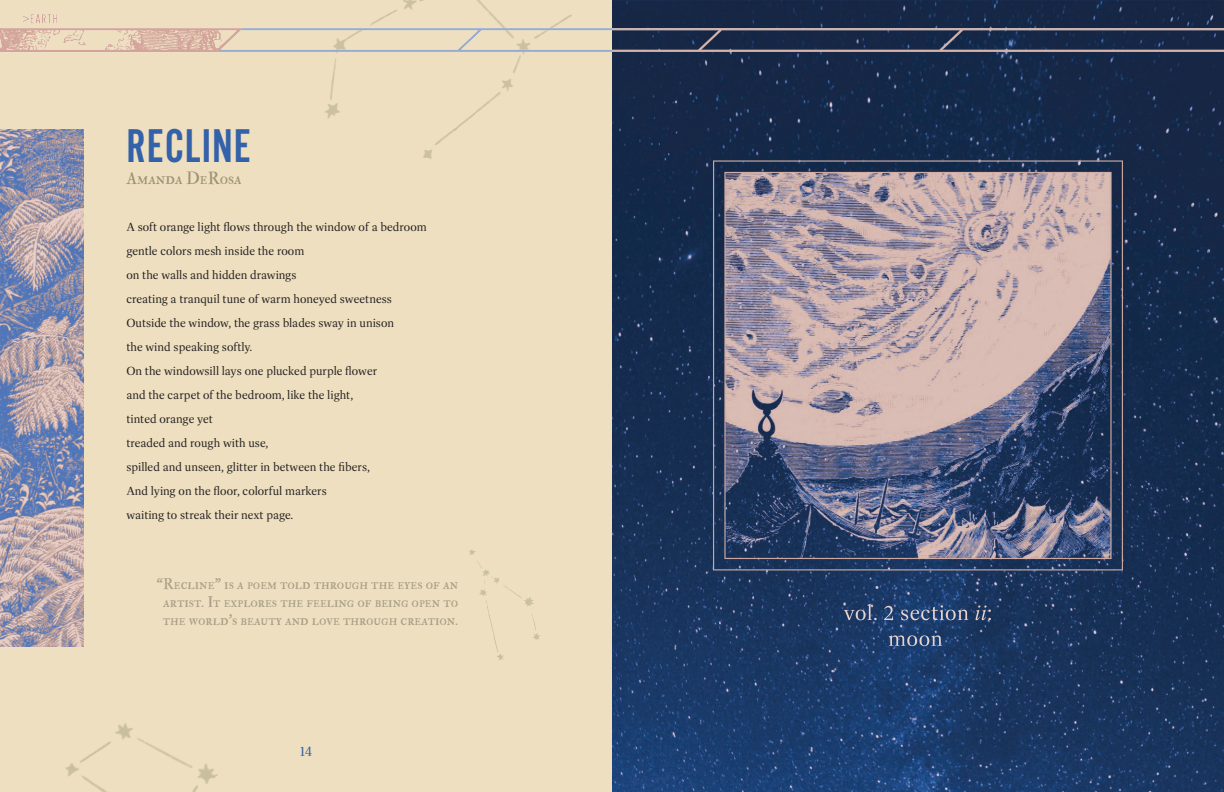
<style>
.page{position:relative;width:1224px;height:792px;background:#fff}
.page>*{position:absolute;margin:0;border:0;box-sizing:border-box;transform-origin:0 0}
.t1{font:49.2px "Alternate Got No 2 D";letter-spacing:.02em;color:#3361aa}
.t2{font:17px "IM FELL Double Pica SC";color:#9c9176}
.t3{font:15px/18px "IM FELL Double Pica SC";color:#a89e86;text-align:center}
.t4{font:14px "Dashiell Bright";color:#3560aa}
.t5{font:12px/24px "Dashiell Bright";color:#231f20}
</style>
<div class="page">
<div style="left:0;top:0;width:612px;height:792px;background:#eddfbf"></div>
<div style="left:430px;top:526px;width:150px;height:162px;background:#eddfbf"></div>
<img style="left:612px;top:0;width:612px;height:792px">
<img style="left:713px;top:160px;width:410px;height:410px">
<img style="left:0;top:129px;width:84px;height:517px">
<div style="left:0;top:666px;width:343px;height:126px;background:#eddfbf"></div>
<h1 class="t1" style="left:126px;top:120px;width:126px">RECLINE</h1>
<h2 class="t2" style="left:126px;top:168px;width:117px">Amanda DeRosa</h2>
<p class="t5" style="left:126px;top:215px;width:302px">A soft orange light flows through the window of a bedroom gentle colors mesh inside the room<br>on the walls and hidden drawings<br>creating a tranquil tune of warm honeyed sweetness Outside the window, the grass blades sway in unison<br>the wind speaking softly.<br>On the windowsill lays one plucked purple flower<br>and the carpet of the bedroom, like the light,<br>tinted orange yet<br>treaded and rough with use,<br>spilled and unseen, glitter in between the fibers,<br>And lying on the floor, colorful markers<br>waiting to streak their next page.</p>
<p class="t3" style="left:157px;top:575px;width:303px">“Recline” is a poem told through the eyes of an artist. It explores the feeling of being open to the world’s beauty and love through creation.</p>
<p class="t4" style="left:300px;top:743px;width:14px">14</p>
</div>
